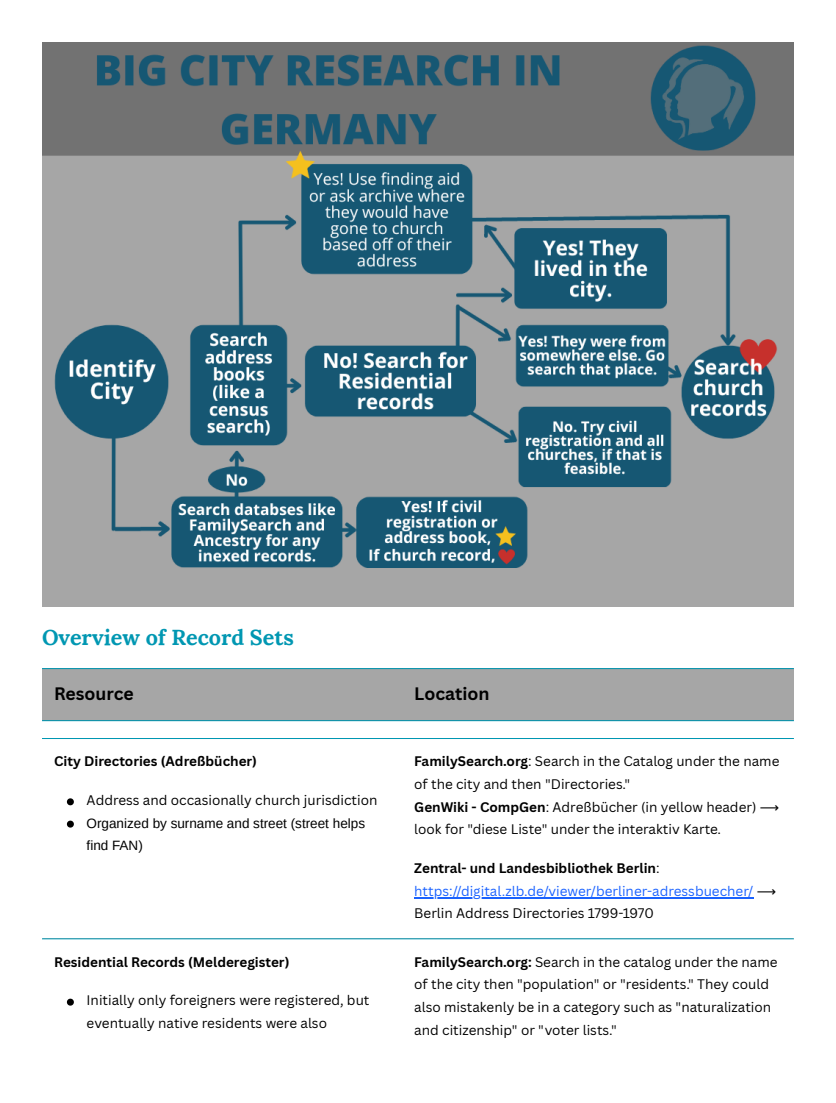
<style>
.page{position:relative;width:836px;height:1103px;background:#fff}
.page>*{position:absolute;margin:0;border:0;box-sizing:border-box;transform-origin:0 0}
.t1{font:700 21.6px "Lora";color:#0097b2}
.t2{font:700 17.55px "Canva Sans";color:#000}
.t3{font:13.5px/22.6px "Canva Sans";color:#000}
.t4{font:13.5px/22.8px "Canva Sans";color:#1a62ff}
.t5{font:700 13.5px "Canva Sans";color:#000}
.t6{font:13.5px/22.4px "Arimo";color:#000}
.s1{font-weight:700}
.s2{font-family:"DejaVu Sans"}
.s3{font-weight:700;color:#000}
.s4{color:#000}
.s5{font-family:"DejaVu Sans";color:#000}
</style>
<div class="page">
<img style="left:42px;top:42px;width:751px;height:564px">
<div style="left:42px;top:669px;width:751px;height:51px;background:#a6a6a6"></div>
<hr style="left:42px;top:668px;width:751px;height:1px;background:#0097b2">
<hr style="left:42px;top:720px;width:751px;height:1px;background:#0097b2">
<svg style="left:67px;top:798px;width:7px;height:7px"></svg>
<svg style="left:67px;top:820px;width:7px;height:7px"></svg>
<hr style="left:414px;top:897px;width:339px;height:1px;background:#1a62ff">
<svg style="left:67px;top:998px;width:7px;height:7px"></svg>
<hr style="left:42px;top:738px;width:751px;height:1px;background:#0097b2">
<hr style="left:42px;top:938px;width:751px;height:1px;background:#0097b2">
<hr style="left:42px;top:1102px;width:751px;height:1px;background:#0097b2">
<p class="t1" style="left:42px;top:623px;width:253px">Overview of Record Sets</p>
<p class="t2" style="left:54px;top:681px;width:81px">Resource</p>
<p class="t2" style="left:414px;top:681px;width:77px">Location</p>
<p class="t5" style="left:54px;top:752px;width:204px">City Directories (Adreßbücher)</p>
<p class="t3" style="left:87px;top:788px;width:292px">Address and occasionally church jurisdiction</p>
<p class="t6" style="left:87px;top:812px;width:280px">Organized by surname and street (street helps find FAN)</p>
<p class="t5" style="left:54px;top:952px;width:237px">Residential Records (Melderegister)</p>
<p class="t3" style="left:87px;top:988px;width:284px;line-height:23.2px">Initially only foreigners were registered, but eventually native residents were also</p>
<p class="t3" style="left:414px;top:750px;width:366px"><span class="s1">FamilySearch.org</span>: Search in the Catalog under the name of the city and then "Directories."<br><span class="s1">GenWiki - CompGen</span>: Adreßbücher (in yellow header) <span class="s2">⟶ </span>look for "diese Liste" under the interaktiv Karte.</p>
<p class="t4" style="left:414px;top:856px;width:363px"><span class="s3">Zentral- und Landesbibliothek Berlin</span><span class="s4">: </span>https://digital.zlb.de/viewer/berliner-adressbuecher/ <span class="s5">⟶<br></span><span class="s4">Berlin Address Directories 1799-1970</span></p>
<p class="t3" style="left:414px;top:950px;width:365px"><span class="s1">FamilySearch.org:</span> Search in the catalog under the name of the city then "population" or "residents." They could also mistakenly be in a category such as "naturalization and citizenship" or "voter lists."</p>
</div>
